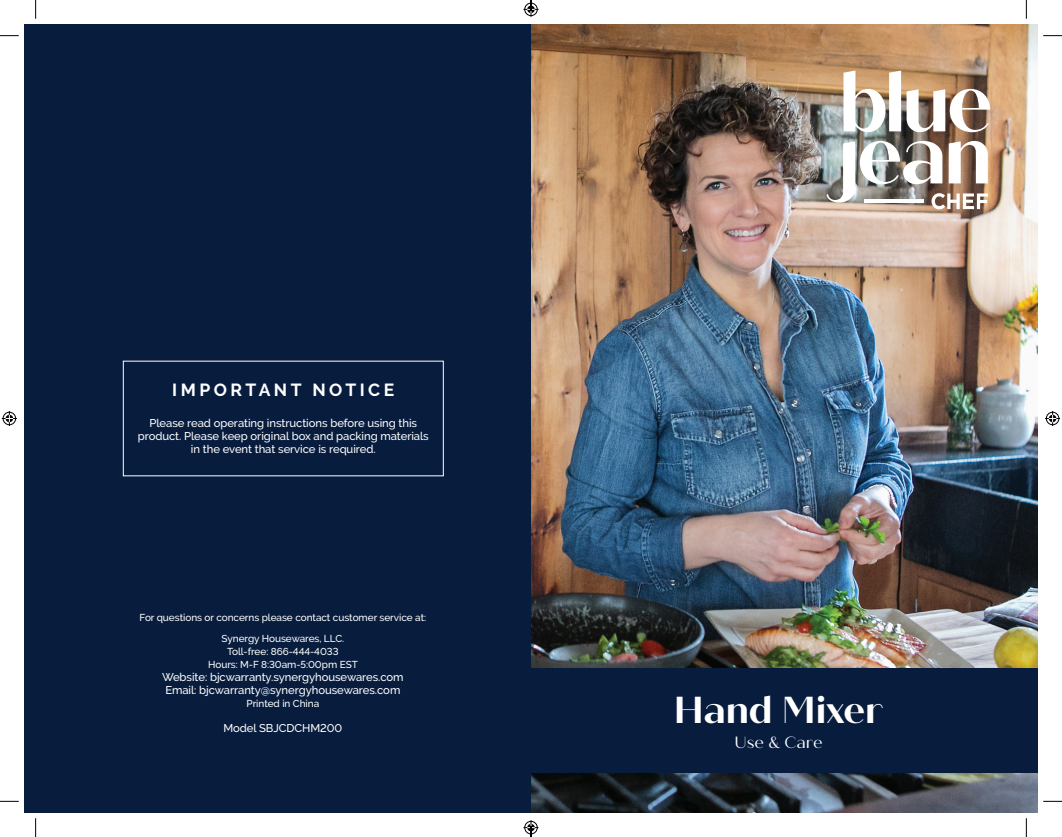
<style>
.page{position:relative;width:1062px;height:837px;background:#fff}
.page>*{position:absolute;margin:0;border:0;box-sizing:border-box;transform-origin:0 0}
.t1{font:700 37.5px "Quiche Sans";color:#fff}
.t2{font:700 17.5px "Raleway";letter-spacing:.2em;color:#fff}
.t3{font:16.25px "Quiche Sans";color:#fff}
.t4{font:500 11.25px "Raleway";letter-spacing:-.005em;color:#fff}
.t5{font:500 10px "Raleway";letter-spacing:-.005em;color:#fff}
</style>
<div class="page">
<div style="left:24px;top:24px;width:507px;height:788px;background:#081d3e"></div>
<img style="left:531px;top:25px;width:506px;height:787px">
<div style="left:531px;top:667px;width:506px;height:105px;background:#081d3e"></div>
<svg style="left:843px;top:70px;width:57px;height:62px"></svg>
<svg style="left:906px;top:89px;width:83px;height:43px"></svg>
<img style="left:826px;top:141px;width:161px;height:68px">
<hr style="left:864px;top:199px;width:59px;height:3px;background:#fff">
<svg style="left:0;top:35px;width:19px;height:1px"></svg>
<svg style="left:1043px;top:35px;width:18px;height:1px"></svg>
<svg style="left:0;top:800px;width:19px;height:1px"></svg>
<svg style="left:1043px;top:800px;width:18px;height:1px"></svg>
<svg style="left:35px;top:0;width:1px;height:19px"></svg>
<svg style="left:35px;top:818px;width:1px;height:18px"></svg>
<svg style="left:1025px;top:0;width:1px;height:19px"></svg>
<svg style="left:1025px;top:818px;width:1px;height:18px"></svg>
<svg style="left:2px;top:411px;width:15px;height:15px"></svg>
<svg style="left:1045px;top:411px;width:14px;height:15px"></svg>
<svg style="left:523px;top:0;width:15px;height:17px"></svg>
<svg style="left:523px;top:820px;width:15px;height:16px"></svg>
<p class="t2" style="left:172px;top:379px;width:223px">IMPORTANT NOTICE</p>
<p class="t4" style="left:149px;top:416px;width:269px">Please read operating instructions before using this</p>
<p class="t4" style="left:138px;top:429px;width:292px">product. Please keep original box and packing materials</p>
<p class="t4" style="left:191px;top:442px;width:186px">in the event that service is required.</p>
<p class="t5" style="left:139px;top:611px;width:288px">For questions or concerns please contact customer service at:</p>
<p class="t5" style="left:221px;top:632px;width:124px">Synergy Housewares, LLC.</p>
<p class="t5" style="left:227px;top:645px;width:113px">Toll-free: 866-444-4033</p>
<p class="t5" style="left:208px;top:658px;width:151px">Hours: M-F 8:30am-5:00pm EST</p>
<p class="t4" style="left:162px;top:670px;width:243px">Website: bjcwarranty.synergyhousewares.com</p>
<p class="t4" style="left:165px;top:683px;width:236px">Email: bjcwarranty@synergyhousewares.com</p>
<p class="t5" style="left:246px;top:698px;width:74px">Printed in China</p>
<p class="t4" style="left:223px;top:721px;width:120px">Model SBJCDCHM200</p>
<p class="t1" style="left:674px;top:686px;width:210px">Hand Mixer</p>
<p class="t3" style="left:734px;top:733px;width:90px">Use &amp; Care</p>
</div>
